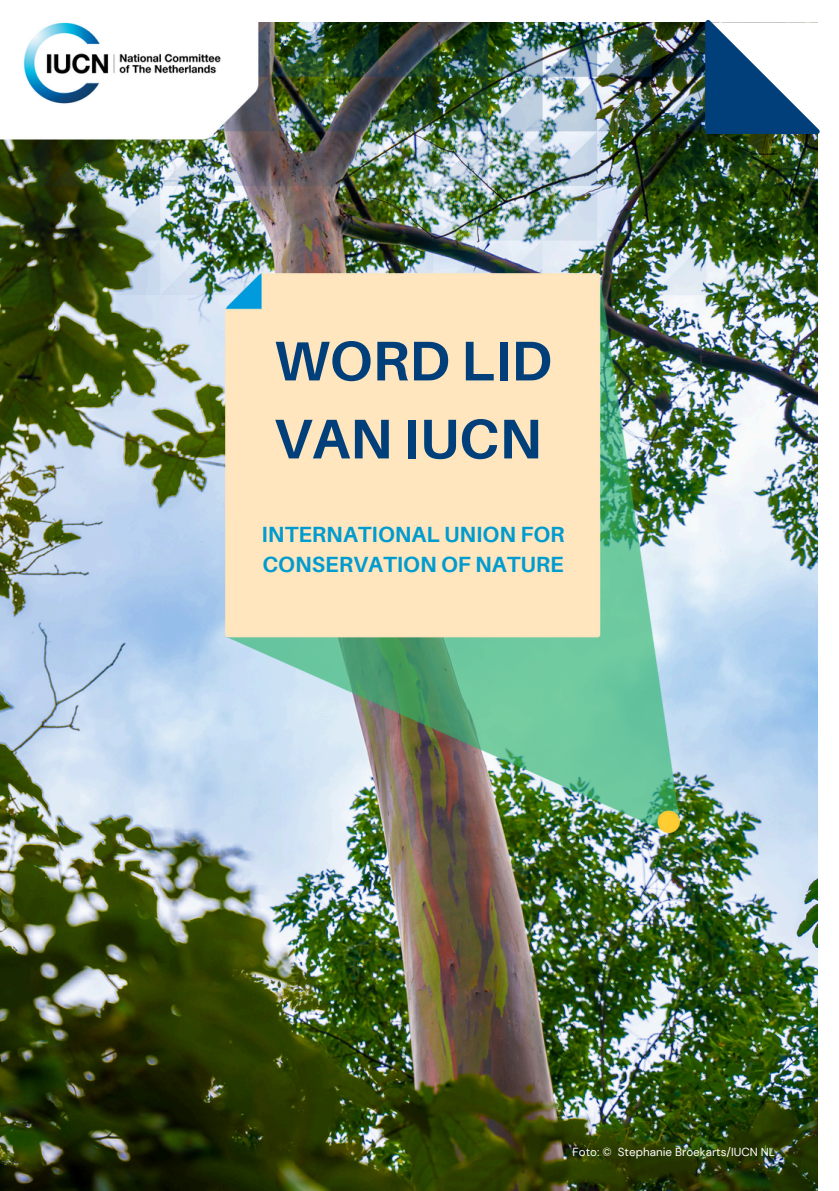
<style>
.page{position:relative;width:839px;height:1191px;background:#fff}
.page>*{position:absolute;margin:0;border:0;box-sizing:border-box;transform-origin:0 0}
.t1{font:700 56px/78px "Aileron";color:#003f79}
.t2{font:700 22px/30px "Aileron";color:#009bcf}
.t3{font:11.6px "DM Sans";color:#fff}
</style>
<div class="page">
<img style="left:0;top:295px;width:817px;height:896px">
<img style="left:0;top:20px;width:819px;height:275px">
<img style="left:225px;top:273px;width:455px;height:560px">
<img style="left:0;top:20px;width:259px;height:120px">
<p class="t1" style="left:273px;top:321px;width:280px">WORD LID<br>VAN IUCN</p>
<p class="t2" style="left:261px;top:519px;width:304px">INTERNATIONAL UNION FOR<br>CONSERVATION OF NATURE</p>
<p class="t3" style="left:572px;top:1145px;width:204px">Foto: © Stephanie Broekarts/IUCN NL</p>
</div>
